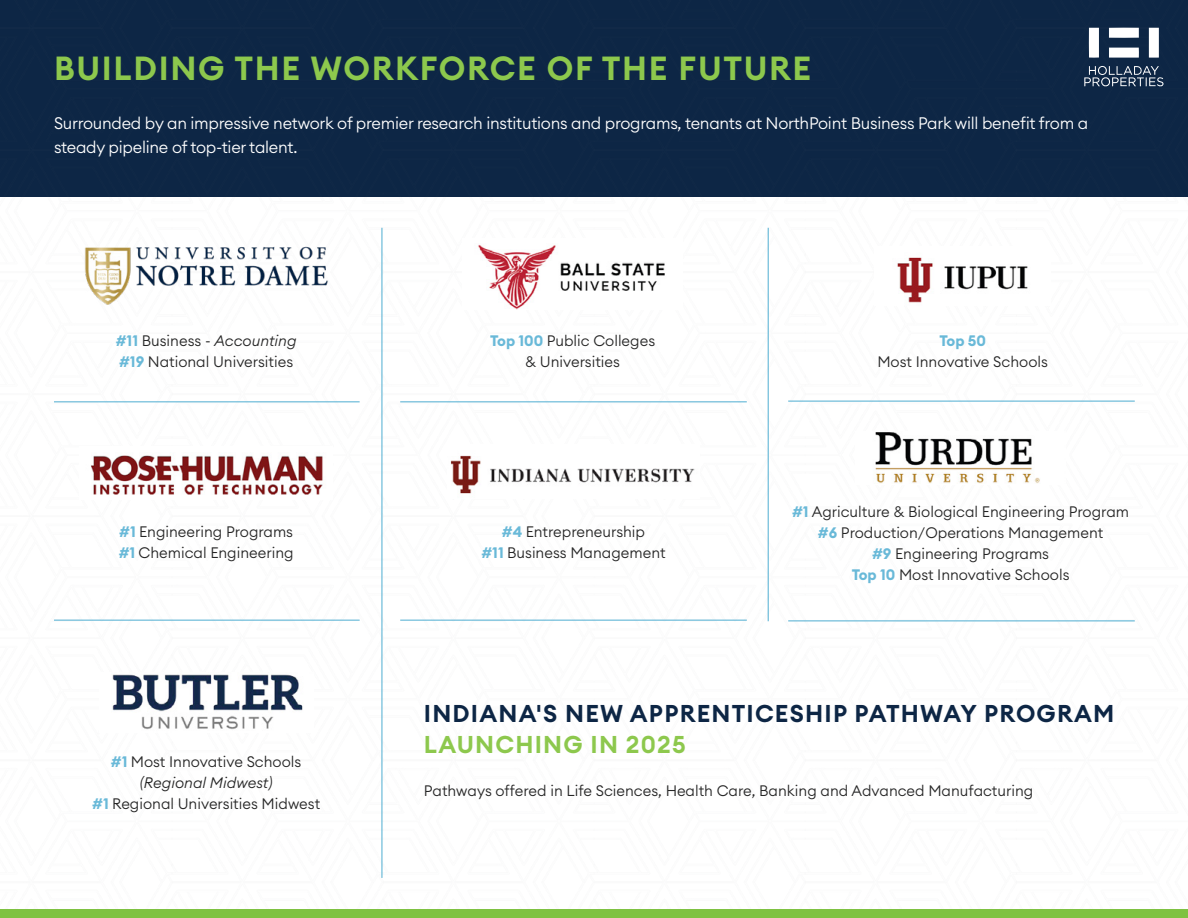
<style>
.page{position:relative;width:1188px;height:918px;background:#fff}
.page>*{position:absolute;margin:0;border:0;box-sizing:border-box;transform-origin:0 0}
.t1{font:600 33px "Euclid Circular A";letter-spacing:.05em;color:#8dc84d}
.t2{font:600 24px "Euclid Circular A";letter-spacing:.05em;color:#0d2645}
.t3{font:600 24px "Euclid Circular A";letter-spacing:.05em;color:#8dc84d}
.t4{font:300 16.5px/24px "Euclid Circular A";letter-spacing:-.015em;color:#fff}
.t5{font:300 15px/21px "Euclid Circular A";color:#262626;text-align:center}
.t6{font:700 15px "Euclid Circular A";color:#69b9d8}
.s1{font-weight:700;color:#69b9d8}
.s2{font-style:italic}
</style>
<div class="page">
<img style="left:0;top:0;width:1188px;height:878px">
<div style="left:0;top:909px;width:1188px;height:9px;background:#7fc242"></div>
<img style="left:84px;top:246px;width:244px;height:60px">
<img style="left:463px;top:239px;width:220px;height:71px">
<img style="left:80px;top:446px;width:252px;height:53px">
<img style="left:447px;top:445px;width:253px;height:54px">
<img style="left:875px;top:246px;width:176px;height:60px">
<img style="left:855px;top:431px;width:211px;height:54px">
<img style="left:99px;top:673px;width:214px;height:59px">
<hr style="left:54px;top:401px;width:306px;height:1px;background:#4eadd1">
<hr style="left:54px;top:620px;width:306px;height:1px;background:#4eadd1">
<hr style="left:400px;top:401px;width:347px;height:1px;background:#4eadd1">
<hr style="left:788px;top:401px;width:347px;height:1px;background:#4eadd1">
<hr style="left:400px;top:620px;width:347px;height:1px;background:#4eadd1">
<hr style="left:788px;top:621px;width:347px;height:1px;background:#4eadd1">
<hr style="left:768px;top:228px;width:1px;height:393px;background:#4eadd1">
<hr style="left:382px;top:228px;width:1px;height:650px;background:#4eadd1">
<svg style="left:1109px;top:28px;width:30px;height:10px"></svg>
<svg style="left:1089px;top:28px;width:10px;height:30px"></svg>
<svg style="left:1109px;top:48px;width:30px;height:10px"></svg>
<svg style="left:1149px;top:28px;width:10px;height:30px"></svg>
<svg style="left:1084px;top:66px;width:80px;height:20px;background:#455870"></svg>
<h1 class="t1" style="left:54px;top:47px;width:759px">BUILDING THE WORKFORCE OF THE FUTURE</h1>
<p class="t4" style="left:54px;top:111px;width:1036px">Surrounded by an impressive network of premier research institutions and programs, tenants at NorthPoint Business Park will benefit from a steady pipeline of top-tier talent.</p>
<p class="t5" style="left:116px;top:330px;width:182px;text-align:left"><span class="s1">#11</span> Business - <span class="s2">Accounting </span><span class="s1">#19</span> National Universities</p>
<p class="t5" style="left:490px;top:330px;width:167px"><span class="s1">Top 100</span> Public Colleges &amp; Universities</p>
<p class="t5" style="left:119px;top:521px;width:177px;text-align:left"><span class="s1">#1</span> Engineering Programs <span class="s1">#1</span> Chemical Engineering</p>
<p class="t5" style="left:481px;top:521px;width:186px"><span class="s1">#4</span> Entrepreneurship<br><span class="s1">#11</span> Business Management</p>
<p class="t6" style="left:939px;top:331px;width:48px">Top 50</p>
<p class="t5" style="left:877px;top:351px;width:172px">Most Innovative Schools</p>
<p class="t5" style="left:792px;top:501px;width:339px"><span class="s1">#1</span> Agriculture &amp; Biological Engineering Program <span class="s1">#6</span> Production/Operations Management<br><span class="s1">#9</span> Engineering Programs<br><span class="s1">Top 10</span> Most Innovative Schools</p>
<p class="t5" style="left:92px;top:751px;width:230px"><span class="s1">#1</span> Most Innovative Schools <span class="s2">(Regional Midwest)<br></span><span class="s1">#1</span> Regional Universities Midwest</p>
<h2 class="t2" style="left:424px;top:698px;width:692px">INDIANA'S NEW APPRENTICESHIP PATHWAY PROGRAM</h2>
<h2 class="t3" style="left:424px;top:729px;width:263px">LAUNCHING IN 2025</h2>
<p class="t5" style="left:424px;top:780px;width:611px">Pathways offered in Life Sciences, Health Care, Banking and Advanced Manufacturing</p>
</div>
